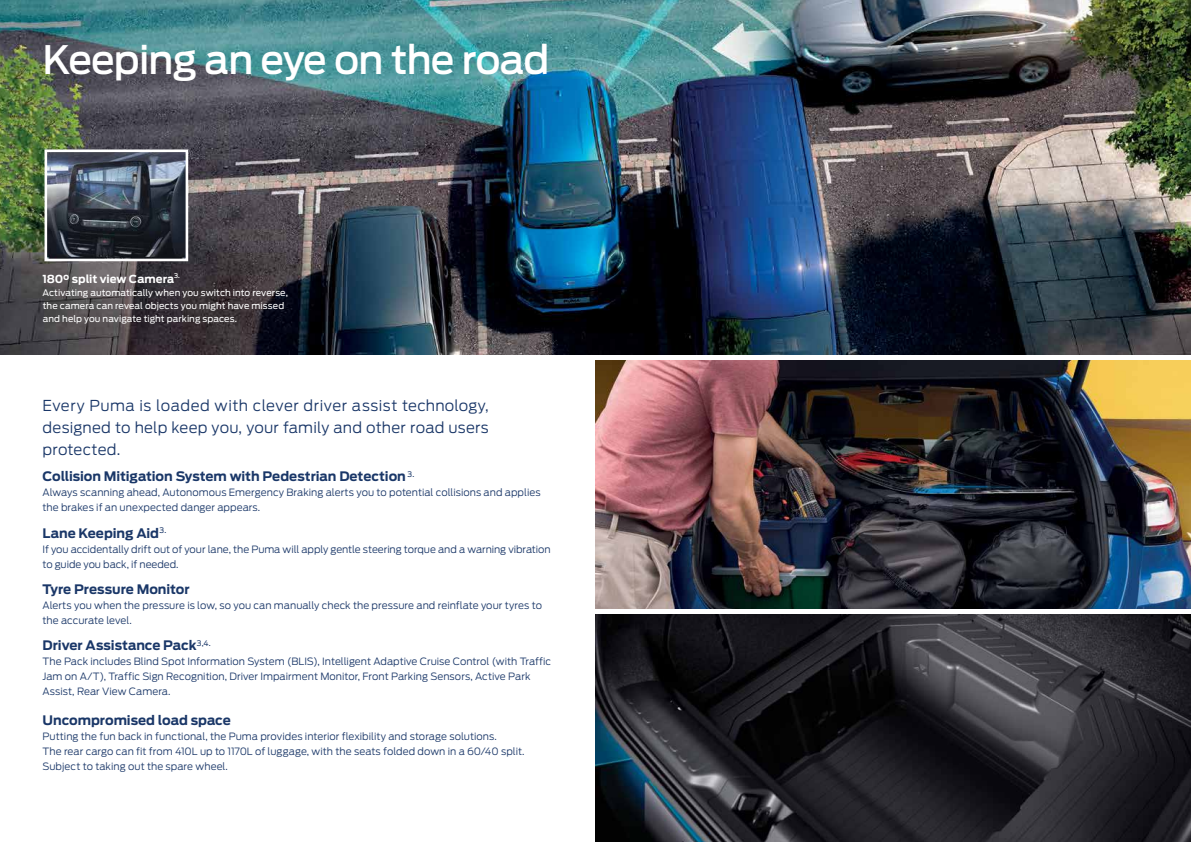
<style>
.page{position:relative;width:1191px;height:842px;background:#fff}
.page>*{position:absolute;margin:0;border:0;box-sizing:border-box;transform-origin:0 0}
.t1{font:500 39px "Ford Antenna";letter-spacing:-.02em;color:#fff}
.t2{font:300 15px/22px "Ford Antenna";letter-spacing:.01em;color:#1a3768;text-align:justify}
.t3{font:700 13px "Ford Antenna";letter-spacing:-.005em;color:#1a3768}
.t4{font:700 11px "Ford Antenna";color:#fff}
.t5{font:300 10px/15px "Ford Antenna";color:#1a3768}
.t6{font:9px/13px "Ford Antenna";letter-spacing:.005em;color:#fff}
.t7{font:500 6.4px "Ford Antenna";color:#fff}
</style>
<div class="page">
<img style="left:0;top:0;width:1191px;height:355px">
<img style="left:595px;top:361px;width:596px;height:247px">
<img style="left:595px;top:614px;width:596px;height:228px">
<img style="left:49px;top:153px;width:135px;height:104px">
<div style="left:45px;top:149px;width:143px;height:112px;border:3px solid #fff"></div>
<h1 class="t1" style="left:43px;top:25px;width:508px">Keeping an eye on the road</h1>
<p class="t4" style="left:43px;top:269px;width:133px">180° split view Camera</p>
<p class="t7" style="left:174px;top:270px;width:7px">3.</p>
<p class="t6" style="left:42px;top:286px;width:247px">Activating automatically when you switch into reverse, the camera can reveal objects you might have missed and help you navigate tight parking spaces.</p>
<h2 class="t2" style="left:43px;top:393px;width:448px">Every Puma is loaded with clever driver assist technology, designed to help keep you, your family and other road users protected.</h2>
<h3 class="t3" style="left:43px;top:465px;width:373px">Collision Mitigation System with Pedestrian Detection <sup>3.</sup></h3>
<p class="t5" style="left:43px;top:484px;width:499px">Always scanning ahead, Autonomous Emergency Braking alerts you to potential collisions and applies the brakes if an unexpected danger appears.</p>
<h3 class="t3" style="left:43px;top:521px;width:125px">Lane Keeping Aid<sup>3.</sup></h3>
<p class="t5" style="left:43px;top:540px;width:509px">If you accidentally drift out of your lane, the Puma will apply gentle steering torque and a warning vibration to guide you back, if needed.</p>
<h3 class="t3" style="left:43px;top:577px;width:149px">Tyre Pressure Monitor</h3>
<p class="t5" style="left:43px;top:597px;width:501px">Alerts you when the pressure is low, so you can manually check the pressure and reinflate your tyres to the accurate level.</p>
<h3 class="t3" style="left:43px;top:634px;width:170px">Driver Assistance Pack<sup>3,4.</sup></h3>
<p class="t5" style="left:43px;top:653px;width:510px">The Pack includes Blind Spot Information System (BLIS), Intelligent Adaptive Cruise Control (with Traffic<br>Jam on A/T), Traffic Sign Recognition, Driver Impairment Monitor, Front Parking Sensors, Active Park<br>Assist, Rear View Camera.</p>
<h3 class="t3" style="left:43px;top:708px;width:190px">Uncompromised load space</h3>
<p class="t5" style="left:43px;top:727px;width:483px">Putting the fun back in functional, the Puma provides interior flexibility and storage solutions.<br>The rear cargo can fit from 410L up to 1170L of luggage, with the seats folded down in a 60/40 split.<br>Subject to taking out the spare wheel.</p>
</div>
